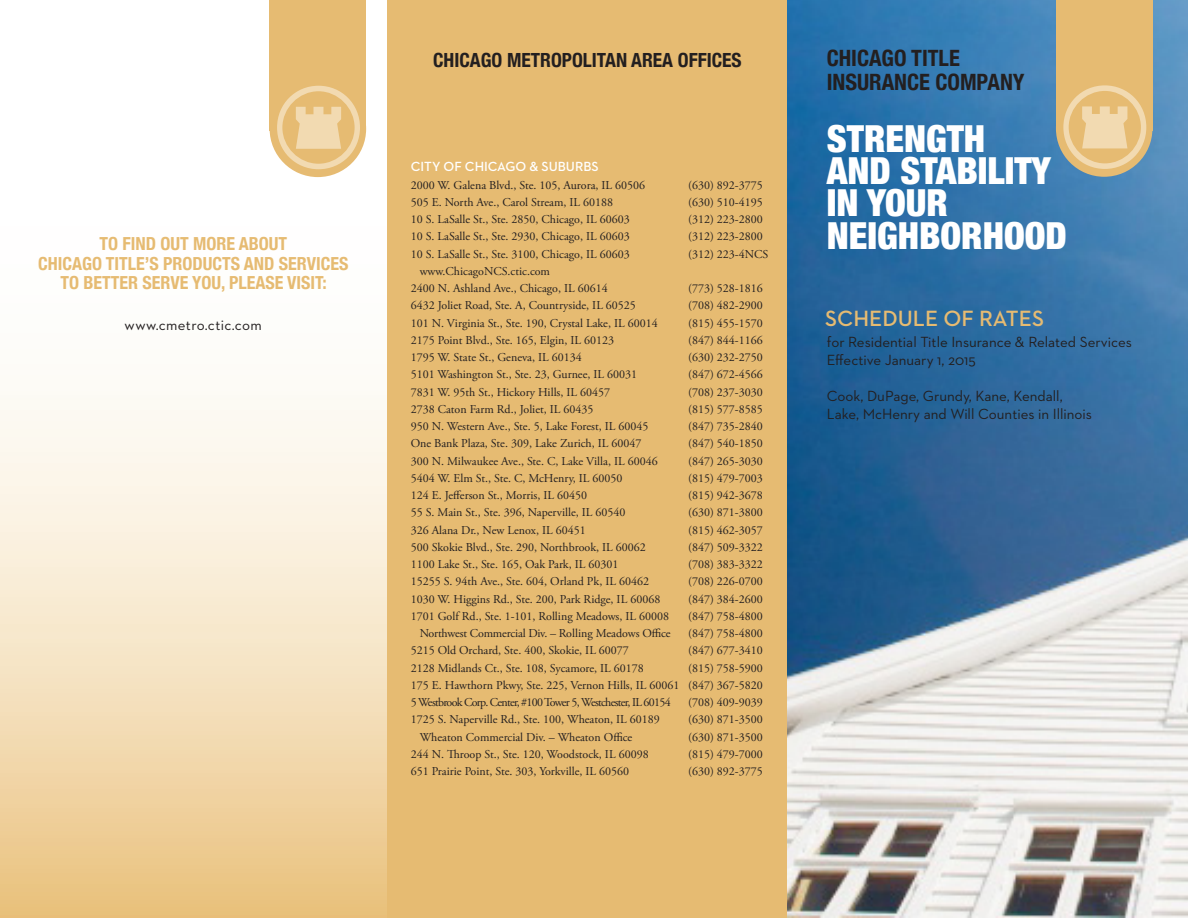
<style>
.page{position:relative;width:1188px;height:918px;background:#fff}
.page>*{position:absolute;margin:0;border:0;box-sizing:border-box;transform-origin:0 0}
.t1{font:900 condensed 37.2px/32.4px "Helvetica Neue";color:#fff}
.t2{font:700 condensed 22.5px/23.4px "Helvetica Neue";color:#231f20}
.t3{font:600 22.5px "Neutraface 2 Text";color:#e6bb72}
.t4{font:700 condensed 19.5px "Helvetica Neue";color:#231f20}
.t5{font:700 condensed 18px/19.5px "Helvetica Neue";color:#e6bb72}
.t6{font:15px/18px "Neutraface 2 Text";color:#231f20}
.t7{font:15px "Neutraface 2 Text";letter-spacing:.025em;color:#231f20}
.t8{font:600 13.5px "Neutraface 2 Text";color:#fff}
.t9{font:12px/17.2px "Adobe Garamond Pro";color:#231f20}
</style>
<div class="page">
<svg style="left:0;top:0;width:387px;height:918px"></svg>
<div style="left:387px;top:0;width:401px;height:918px;background:#e6bb72"></div>
<div style="left:270px;top:81px;width:96px;height:96px;background:#e6bb72;border-radius:50%"></div>
<div style="left:270px;top:0;width:96px;height:131px;background:#e6bb72"></div>
<svg style="left:277px;top:86px;width:83px;height:83px"></svg>
<img style="left:788px;top:0;width:400px;height:918px">
<div style="left:1056px;top:80px;width:96px;height:97px;background:#e6bb72;border-radius:50%"></div>
<div style="left:1056px;top:0;width:96px;height:131px;background:#e6bb72"></div>
<svg style="left:1063px;top:85px;width:83px;height:84px"></svg>
<h3 class="t5" style="left:38px;top:233px;width:250px;text-indent:61px">TO FIND OUT MORE ABOUT<br>CHICAGO TITLE’S PRODUCTS AND</h3>
<h3 class="t5" style="left:61px;top:252px;width:289px;text-indent:218px">SERVICES<br>TO BETTER SERVE YOU, PLEASE VISIT:</h3>
<p class="t7" style="left:125px;top:315px;width:139px">www.cmetro.ctic.com</p>
<h3 class="t4" style="left:433px;top:44px;width:310px">CHICAGO METROPOLITAN AREA OFFICES</h3>
<p class="t8" style="left:411px;top:158px;width:190px">CITY OF CHICAGO &amp; SUBURBS</p>
<p class="t9" style="left:411px;top:177px;width:236px">2000 W. Galena Blvd., Ste. 105, Aurora, IL 60506</p>
<p class="t9" style="left:688px;top:177px;width:76px">(630) 892-3775</p>
<p class="t9" style="left:411px;top:194px;width:204px">505 E. North Ave., Carol Stream, IL 60188</p>
<p class="t9" style="left:688px;top:194px;width:76px">(630) 510-4195</p>
<p class="t9" style="left:411px;top:211px;width:221px">10 S. LaSalle St., Ste. 2850, Chicago, IL 60603</p>
<p class="t9" style="left:688px;top:211px;width:76px">(312) 223-2800</p>
<p class="t9" style="left:411px;top:228px;width:221px">10 S. LaSalle St., Ste. 2930, Chicago, IL 60603</p>
<p class="t9" style="left:688px;top:228px;width:76px">(312) 223-2800</p>
<p class="t9" style="left:411px;top:246px;width:221px">10 S. LaSalle St., Ste. 3100, Chicago, IL 60603</p>
<p class="t9" style="left:688px;top:246px;width:82px">(312) 223-4NCS</p>
<p class="t9" style="left:411px;top:263px;width:199px;text-indent:9px">www.ChicagoNCS.ctic.com<br>2400 N. Ashland Ave., Chicago, IL 60614</p>
<p class="t9" style="left:688px;top:280px;width:76px">(773) 528-1816</p>
<p class="t9" style="left:411px;top:297px;width:227px">6432 Joliet Road, Ste. A, Countryside, IL 60525</p>
<p class="t9" style="left:688px;top:297px;width:76px">(708) 482-2900</p>
<p class="t9" style="left:411px;top:315px;width:249px">101 N. Virginia St., Ste. 190, Crystal Lake, IL 60014</p>
<p class="t9" style="left:688px;top:315px;width:76px">(815) 455-1570</p>
<p class="t9" style="left:411px;top:332px;width:205px">2175 Point Blvd., Ste. 165, Elgin, IL 60123</p>
<p class="t9" style="left:688px;top:332px;width:76px">(847) 844-1166</p>
<p class="t9" style="left:411px;top:349px;width:173px">1795 W. State St., Geneva, IL 60134</p>
<p class="t9" style="left:688px;top:349px;width:76px">(630) 232-2750</p>
<p class="t9" style="left:411px;top:366px;width:228px">5101 Washington St., Ste. 23, Gurnee, IL 60031</p>
<p class="t9" style="left:688px;top:366px;width:76px">(847) 672-4566</p>
<p class="t9" style="left:411px;top:384px;width:201px">7831 W. 95th St., Hickory Hills, IL 60457</p>
<p class="t9" style="left:688px;top:384px;width:76px">(708) 237-3030</p>
<p class="t9" style="left:411px;top:401px;width:184px">2738 Caton Farm Rd., Joliet, IL 60435</p>
<p class="t9" style="left:688px;top:401px;width:76px">(815) 577-8585</p>
<p class="t9" style="left:411px;top:418px;width:239px">950 N. Western Ave., Ste. 5, Lake Forest, IL 60045</p>
<p class="t9" style="left:688px;top:418px;width:76px">(847) 735-2840</p>
<p class="t9" style="left:411px;top:435px;width:232px">One Bank Plaza, Ste. 309, Lake Zurich, IL 60047</p>
<p class="t9" style="left:688px;top:435px;width:76px">(847) 540-1850</p>
<p class="t9" style="left:411px;top:453px;width:249px">300 N. Milwaukee Ave., Ste. C, Lake Villa, IL 60046</p>
<p class="t9" style="left:688px;top:453px;width:76px">(847) 265-3030</p>
<p class="t9" style="left:411px;top:470px;width:213px">5404 W. Elm St., Ste. C, McHenry, IL 60050</p>
<p class="t9" style="left:688px;top:470px;width:76px">(815) 479-7003</p>
<p class="t9" style="left:411px;top:487px;width:178px">124 E. Jefferson St., Morris, IL 60450</p>
<p class="t9" style="left:688px;top:487px;width:76px">(815) 942-3678</p>
<p class="t9" style="left:411px;top:504px;width:216px">55 S. Main St., Ste. 396, Naperville, IL 60540</p>
<p class="t9" style="left:688px;top:504px;width:76px">(630) 871-3800</p>
<p class="t9" style="left:411px;top:522px;width:177px">326 Alana Dr., New Lenox, IL 60451</p>
<p class="t9" style="left:688px;top:522px;width:76px">(815) 462-3057</p>
<p class="t9" style="left:411px;top:539px;width:237px">500 Skokie Blvd., Ste. 290, Northbrook, IL 60062</p>
<p class="t9" style="left:688px;top:539px;width:76px">(847) 509-3322</p>
<p class="t9" style="left:411px;top:556px;width:209px">1100 Lake St., Ste. 165, Oak Park, IL 60301</p>
<p class="t9" style="left:688px;top:556px;width:76px">(708) 383-3322</p>
<p class="t9" style="left:411px;top:573px;width:240px">15255 S. 94th Ave., Ste. 604, Orland Pk, IL 60462</p>
<p class="t9" style="left:688px;top:573px;width:76px">(708) 226-0700</p>
<p class="t9" style="left:411px;top:591px;width:251px">1030 W. Higgins Rd., Ste. 200, Park Ridge, IL 60068</p>
<p class="t9" style="left:688px;top:591px;width:76px">(847) 384-2600</p>
<p class="t9" style="left:411px;top:608px;width:260px">1701 Golf Rd., Ste. 1-101, Rolling Meadows, IL 60008</p>
<p class="t9" style="left:688px;top:608px;width:76px">(847) 758-4800</p>
<p class="t9" style="left:420px;top:625px;width:252px">Northwest Commercial Div. – Rolling Meadows Office</p>
<p class="t9" style="left:688px;top:625px;width:76px">(847) 758-4800</p>
<p class="t9" style="left:411px;top:642px;width:220px">5215 Old Orchard, Ste. 400, Skokie, IL 60077</p>
<p class="t9" style="left:688px;top:642px;width:76px">(847) 677-3410</p>
<p class="t9" style="left:411px;top:660px;width:235px">2128 Midlands Ct., Ste. 108, Sycamore, IL 60178</p>
<p class="t9" style="left:411px;top:660px;width:354px;text-align:justify;text-indent:278px">(815) 758-5900<br>175 E. Hawthorn Pkwy, Ste. 225, Vernon Hills, IL 60061 (847) 367-5820<br>5 Westbrook Corp. Center, #100 Tower 5, Westchester, IL 60154</p>
<p class="t9" style="left:688px;top:694px;width:76px">(708) 409-9039</p>
<p class="t9" style="left:411px;top:711px;width:251px">1725 S. Naperville Rd., Ste. 100, Wheaton, IL 60189</p>
<p class="t9" style="left:688px;top:711px;width:76px">(630) 871-3500</p>
<p class="t9" style="left:420px;top:729px;width:214px">Wheaton Commercial Div. – Wheaton Office</p>
<p class="t9" style="left:688px;top:729px;width:76px">(630) 871-3500</p>
<p class="t9" style="left:411px;top:746px;width:239px">244 N. Throop St., Ste. 120, Woodstock, IL 60098</p>
<p class="t9" style="left:688px;top:746px;width:76px">(815) 479-7000</p>
<p class="t9" style="left:411px;top:763px;width:220px">651 Prairie Point, Ste. 303, Yorkville, IL 60560</p>
<p class="t9" style="left:688px;top:763px;width:76px">(630) 892-3775</p>
<h2 class="t2" style="left:827px;top:45px;width:199px">CHICAGO TITLE<br>INSURANCE COMPANY</h2>
<h1 class="t1" style="left:827px;top:120px;width:226px">STRENGTH<br>AND STABILITY</h1>
<h1 class="t1" style="left:827px;top:185px;width:242px">IN YOUR<br>NEIGHBORHOOD</h1>
<h2 class="t3" style="left:825px;top:305px;width:220px">SCH EDULE OF RATES</h2>
<p class="t6" style="left:827px;top:332px;width:307px">for Residential Title Insurance &amp; Related Services<br>Effective January 1, 2015</p>
<p class="t6" style="left:827px;top:386px;width:267px">Cook, DuPage, Grundy, Kane, Kendall,<br>Lake, McHenry and Will Counties in Illinois</p>
</div>
